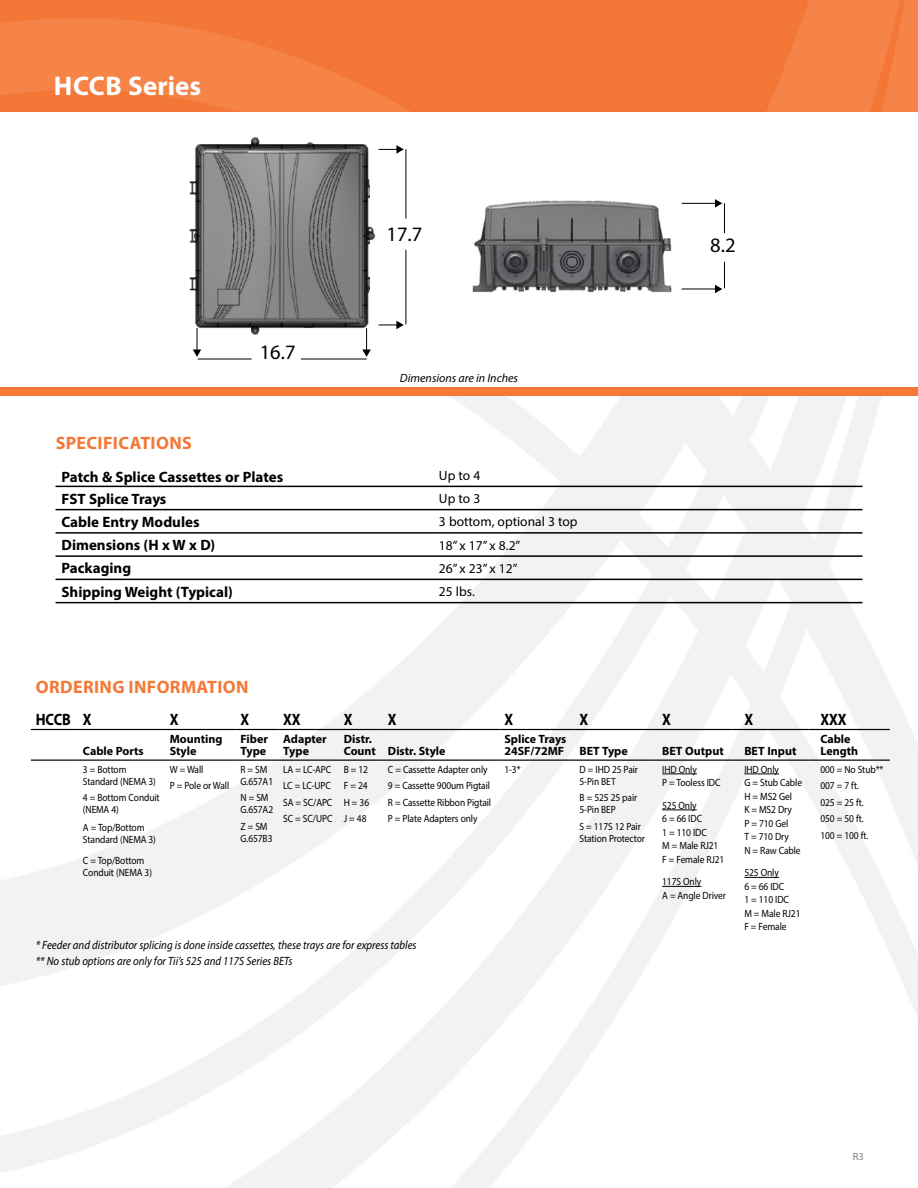
<style>
.page{position:relative;width:918px;height:1188px;background:#fff}
.page>*{position:absolute;margin:0;border:0;box-sizing:border-box;transform-origin:0 0}
.t1{font:700 27px "Myriad Pro";color:#fff}
.t2{font:20.55px "Myriad Pro";color:#000}
.t3{font:700 18px "Myriad Pro";letter-spacing:.02em;color:#f47836}
.t4{font:700 16.5px "Myriad Pro";letter-spacing:-.01em;color:#000;scale:.87 1}
.t5{font:700 15px "Myriad Pro";color:#000}
.t6{font:13.5px "Myriad Pro";color:#000}
.t7{font:italic 12px/16.5px "Myriad Pro";color:#000;scale:.9 1}
.t8{font:700 12px/12px "Myriad Pro";color:#000}
.t9{font:italic 12px "Myriad Pro";color:#000}
.t10{font:10.5px/13.5px "Myriad Pro";letter-spacing:-.01em;color:#000;scale:.9 1}
.t11{font:10.5px "Myriad Pro";color:#7e8083}
</style>
<div class="page">
<img style="left:0;top:396px;width:918px;height:792px">
<img style="left:0;top:0;width:918px;height:112px">
<hr style="left:31px;top:729px;width:47px;height:1px;background:#000">
<hr style="left:78px;top:729px;width:87px;height:1px;background:#000">
<hr style="left:165px;top:729px;width:71px;height:1px;background:#000">
<hr style="left:236px;top:729px;width:42px;height:1px;background:#000">
<hr style="left:278px;top:729px;width:61px;height:1px;background:#000">
<hr style="left:339px;top:729px;width:44px;height:1px;background:#000">
<hr style="left:383px;top:729px;width:117px;height:1px;background:#000">
<hr style="left:500px;top:729px;width:75px;height:1px;background:#000">
<hr style="left:575px;top:729px;width:75px;height:1px;background:#000">
<hr style="left:650px;top:729px;width:82px;height:1px;background:#000">
<hr style="left:732px;top:729px;width:76px;height:1px;background:#000">
<hr style="left:808px;top:729px;width:82px;height:1px;background:#000">
<hr style="left:31px;top:760px;width:47px;height:1px;background:#000">
<hr style="left:78px;top:760px;width:87px;height:1px;background:#000">
<hr style="left:165px;top:760px;width:71px;height:1px;background:#000">
<hr style="left:236px;top:760px;width:42px;height:1px;background:#000">
<hr style="left:278px;top:760px;width:61px;height:1px;background:#000">
<hr style="left:339px;top:760px;width:44px;height:1px;background:#000">
<hr style="left:383px;top:760px;width:117px;height:1px;background:#000">
<hr style="left:500px;top:760px;width:75px;height:1px;background:#000">
<hr style="left:575px;top:760px;width:75px;height:1px;background:#000">
<hr style="left:650px;top:760px;width:82px;height:1px;background:#000">
<hr style="left:732px;top:760px;width:76px;height:1px;background:#000">
<hr style="left:808px;top:760px;width:82px;height:1px;background:#000">
<hr style="left:662px;top:774px;width:35px;height:1px;background:#000">
<hr style="left:662px;top:810px;width:35px;height:1px;background:#000">
<hr style="left:662px;top:886px;width:39px;height:1px;background:#000">
<hr style="left:744px;top:774px;width:35px;height:1px;background:#000">
<hr style="left:744px;top:877px;width:35px;height:1px;background:#000">
<hr style="left:56px;top:509px;width:377px;height:1px;background:#000">
<hr style="left:433px;top:509px;width:429px;height:1px;background:#000">
<hr style="left:56px;top:532px;width:377px;height:2px;background:#000">
<hr style="left:433px;top:532px;width:429px;height:2px;background:#000">
<hr style="left:56px;top:555px;width:377px;height:2px;background:#000">
<hr style="left:433px;top:555px;width:429px;height:2px;background:#000">
<hr style="left:56px;top:579px;width:377px;height:1px;background:#000">
<hr style="left:433px;top:579px;width:429px;height:1px;background:#000">
<hr style="left:56px;top:602px;width:377px;height:1px;background:#000">
<hr style="left:433px;top:602px;width:429px;height:1px;background:#000">
<hr style="left:56px;top:486px;width:377px;height:1px;background:#000">
<hr style="left:433px;top:486px;width:429px;height:1px;background:#000">
<div style="left:0;top:387px;width:918px;height:9px;background:#f47836"></div>
<img style="left:472px;top:200px;width:200px;height:93px">
<hr style="left:682px;top:203px;width:34px;height:1px;background:#000">
<svg style="left:715px;top:199px;width:7px;height:9px"></svg>
<hr style="left:682px;top:289px;width:34px;height:1px;background:#000">
<hr style="left:724px;top:203px;width:1px;height:30px;background:#000">
<svg style="left:715px;top:262px;width:10px;height:31px"></svg>
<svg style="left:193px;top:339px;width:14px;height:21px"></svg>
<hr style="left:301px;top:359px;width:66px;height:1px;background:#000">
<hr style="left:198px;top:359px;width:54px;height:1px;background:#000">
<svg style="left:384px;top:145px;width:23px;height:10px"></svg>
<svg style="left:362px;top:319px;width:45px;height:41px"></svg>
<hr style="left:405px;top:149px;width:1px;height:70px;background:#000">
<hr style="left:405px;top:250px;width:1px;height:74px;background:#000">
<img style="left:189px;top:137px;width:195px;height:202px">
<h1 class="t1" style="left:54px;top:69px;width:149px">HCCB Series</h1>
<h2 class="t2" style="left:260px;top:340px;width:37px">16.7</h2>
<h2 class="t2" style="left:387px;top:222px;width:37px">17.7</h2>
<p class="t9" style="left:400px;top:371px;width:120px">Dimensions are in Inches</p>
<h3 class="t3" style="left:56px;top:431px;width:138px">SPECIFICATIONS</h3>
<h3 class="t5" style="left:62px;top:467px;width:223px">Patch &amp; Splice Cassettes or Plates</h3>
<p class="t6" style="left:439px;top:468px;width:43px">Up to 4</p>
<h3 class="t5" style="left:62px;top:489px;width:106px">FST Splice Trays</h3>
<p class="t6" style="left:439px;top:490px;width:43px">Up to 3</p>
<h3 class="t5" style="left:62px;top:512px;width:140px">Cable Entry Modules</h3>
<p class="t6" style="left:439px;top:513px;width:140px">3 bottom, optional 3 top</p>
<h3 class="t5" style="left:62px;top:535px;width:155px">Dimensions (H x W x D)</h3>
<p class="t6" style="left:439px;top:537px;width:83px">18” x 17” x 8.2”</p>
<h3 class="t5" style="left:62px;top:559px;width:71px">Packaging</h3>
<p class="t6" style="left:439px;top:560px;width:80px">26” x 23” x 12”</p>
<h3 class="t5" style="left:62px;top:582px;width:173px">Shipping Weight (Typical)</h3>
<p class="t6" style="left:439px;top:583px;width:37px">25 lbs.</p>
<h2 class="t2" style="left:710px;top:233px;width:27px">8.2</h2>
<h3 class="t3" style="left:36px;top:675px;width:214px">ORDERING INFORMATION</h3>
<h3 class="t4" style="left:36px;top:708px;width:66px">HCCB X</h3>
<h3 class="t4" style="left:170px;top:708px;width:12px">X</h3>
<h3 class="t4" style="left:241px;top:708px;width:12px">X</h3>
<h3 class="t4" style="left:283px;top:708px;width:22px">XX</h3>
<h3 class="t4" style="left:344px;top:708px;width:12px">X</h3>
<h3 class="t4" style="left:388px;top:708px;width:12px">X</h3>
<h3 class="t4" style="left:504px;top:708px;width:12px">X</h3>
<h3 class="t4" style="left:580px;top:708px;width:12px">X</h3>
<h3 class="t4" style="left:662px;top:708px;width:12px">X</h3>
<h3 class="t4" style="left:744px;top:708px;width:12px">X</h3>
<h3 class="t4" style="left:820px;top:708px;width:31px">XXX</h3>
<p class="t8" style="left:83px;top:745px;width:62px">Cable Ports</p>
<p class="t8" style="left:170px;top:733px;width:54px">Mounting<br>Style</p>
<p class="t8" style="left:241px;top:733px;width:29px">Fiber<br>Type</p>
<p class="t8" style="left:283px;top:733px;width:45px">Adapter<br>Type</p>
<p class="t8" style="left:344px;top:733px;width:103px">Distr.<br>Count Distr. Style</p>
<p class="t8" style="left:504px;top:733px;width:63px">Splice Trays<br>24SF/72MF</p>
<p class="t8" style="left:820px;top:733px;width:39px">Cable<br>Length</p>
<p class="t8" style="left:580px;top:745px;width:50px">BET Type</p>
<p class="t8" style="left:662px;top:745px;width:63px">BET Output</p>
<p class="t8" style="left:744px;top:745px;width:54px">BET Input</p>
<p class="t10" style="left:83px;top:763px;width:83px;line-height:12px">3 = Bottom<br>Standard (NEMA 3)</p>
<p class="t10" style="left:83px;top:792px;width:87px;line-height:12px">4 = Bottom Conduit (NEMA 4)</p>
<p class="t10" style="left:83px;top:822px;width:83px;line-height:12px">A = Top/Bottom<br>Standard (NEMA 3)</p>
<p class="t10" style="left:83px;top:855px;width:78px;line-height:12px">C = Top/Bottom<br>Conduit (NEMA 3)</p>
<p class="t10" style="left:170px;top:761px;width:68px;line-height:16.5px">W = Wall<br>P = Pole or Wall</p>
<p class="t10" style="left:241px;top:763px;width:38px;line-height:12px">R = SM<br>G.657A1</p>
<p class="t10" style="left:241px;top:792px;width:38px;line-height:12px">N = SM<br>G.657A2</p>
<p class="t10" style="left:241px;top:820px;width:37px;line-height:12px">Z = SM<br>G.657B3</p>
<p class="t10" style="left:283px;top:761px;width:56px;line-height:16.5px">LA = LC-APC<br>LC = LC-UPC<br>SA = SC/APC<br>SC = SC/UPC</p>
<p class="t10" style="left:344px;top:761px;width:30px;line-height:16.5px">B = 12<br>F = 24<br>H = 36<br>J = 48</p>
<p class="t10" style="left:388px;top:761px;width:116px;line-height:16.5px">C = Cassette Adapter only<br>9 = Cassette 900um Pigtail<br>R = Cassette Ribbon Pigtail<br>P = Plate Adapters only</p>
<p class="t10" style="left:504px;top:762px;width:20px">1-3*</p>
<p class="t10" style="left:580px;top:763px;width:66px;line-height:12px">D = IHD 25 Pair<br>5-Pin BET</p>
<p class="t10" style="left:580px;top:792px;width:66px;line-height:12px">B = 525 25 pair<br>5-Pin BEP</p>
<p class="t10" style="left:580px;top:820px;width:74px;line-height:12px">S = 117S 12 Pair<br>Station Protector</p>
<p class="t7" style="left:36px;top:936px;width:425px">* Feeder and distributor splicing is done inside cassettes, these trays are for express tables ** No stub options are only for Tii’s 525 and 117S Series BETs</p>
<p class="t10" style="left:662px;top:762px;width:66px">IHD Only<br>P = Tooless IDC</p>
<p class="t10" style="left:662px;top:798px;width:71px">525 Only<br>6 = 66 IDC<br>1 = 110 IDC<br>M = Male RJ21<br>F = Female RJ21</p>
<p class="t10" style="left:662px;top:875px;width:72px">117S Only<br>A = Angle Driver</p>
<p class="t10" style="left:744px;top:762px;width:66px">IHD Only<br>G = Stub Cable<br>H = MS2 Gel<br>K = MS2 Dry<br>P = 710 Gel<br>T = 710 Dry<br>N = Raw Cable</p>
<p class="t10" style="left:744px;top:866px;width:64px">525 Only<br>6 = 66 IDC<br>1 = 110 IDC<br>M = Male RJ21<br>F = Female</p>
<p class="t10" style="left:820px;top:761px;width:72px;line-height:16.5px">000 = No Stub**<br>007 = 7 ft.<br>025 = 25 ft.<br>050 = 50 ft.<br>100 = 100 ft.</p>
<p class="t11" style="left:853px;top:1150px;width:13px">R3</p>
</div>
